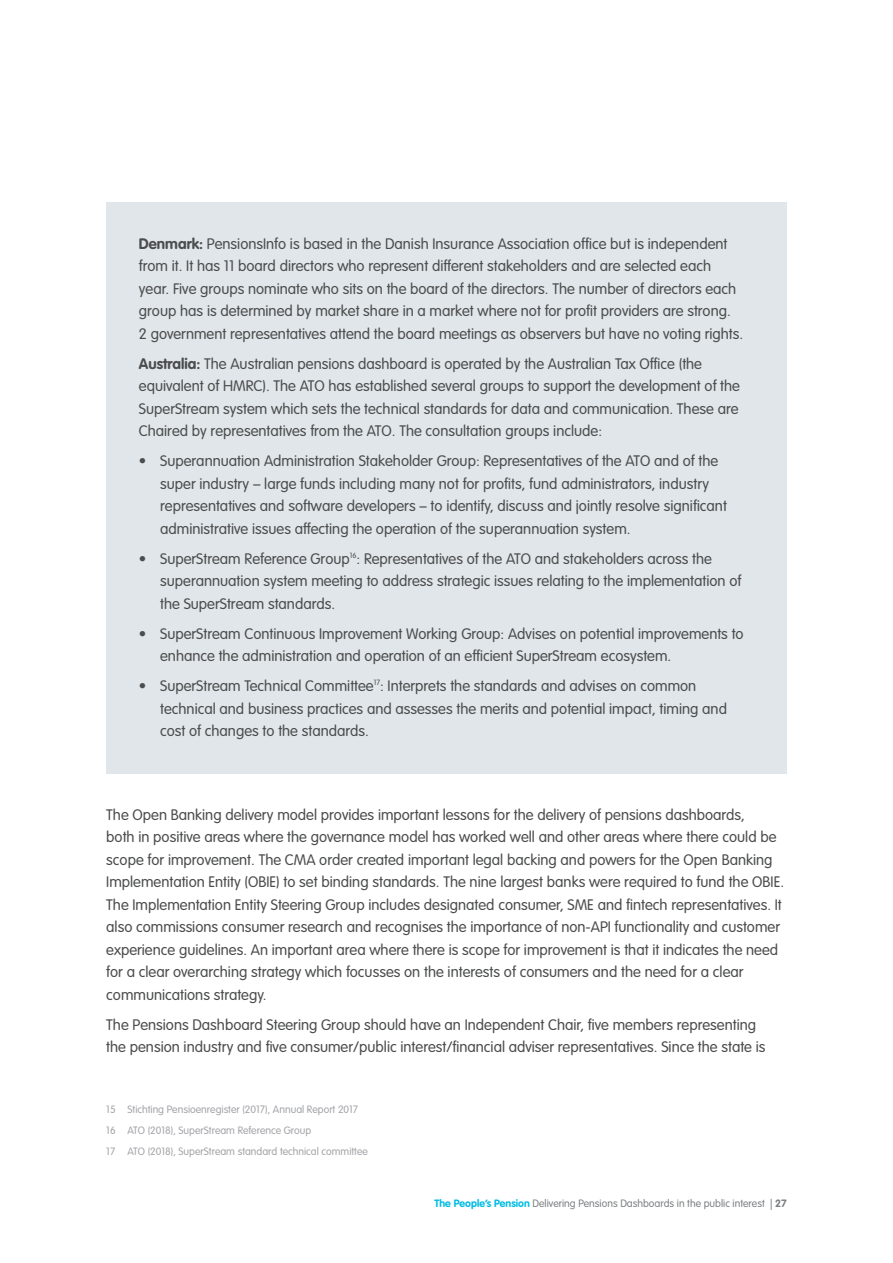
<style>
.page{position:relative;width:893px;height:1263px;background:#fff}
.page>*{position:absolute;margin:0;border:0;box-sizing:border-box;transform-origin:0 0}
.Copy{font:300 15px/22.5px "VAG Rounded Std";color:#4b4c4d}
.Bullet_Points{font:300 15px/22.5px "VAG Rounded Std";color:#4b4c4d}
.Source_Reference{font:300 10.5px "VAG Rounded Std";color:#a3a4a8}
.t1{font:300 10.5px "VAG Rounded Std";color:#7e8083}
.s1{font-weight:700}
.s2{font-weight:700;color:#02bce5}
</style>
<div class="page">
<div style="left:106px;top:202px;width:681px;height:572px;background:#e0e6ea"></div>
<p class="Copy" style="left:139px;top:233px;width:606px"><span class="s1">Denmark:</span> PensionsInfo is based in the Danish Insurance Association office but is independent from it. It has 11 board directors who represent different stakeholders and are selected each year. Five groups nominate who sits on the board of the directors. The number of directors each group has is determined by market share in a market where not for profit providers are strong.<br>2 government representatives attend the board meetings as observers but have no voting rights.</p>
<p class="Copy" style="left:139px;top:353px;width:603px"><span class="s1">Australia:</span> The Australian pensions dashboard is operated by the Australian Tax Office (the equivalent of HMRC). The ATO has established several groups to support the development of the SuperStream system which sets the technical standards for data and communication. These are Chaired by representatives from the ATO. The consultation groups include:</p>
<p class="Bullet_Points" style="left:160px;top:450px;width:568px;text-indent:-21px">• Superannuation Administration Stakeholder Group: Representatives of the ATO and of the super industry – large funds including many not for profits, fund administrators, industry representatives and software developers – to identify, discuss and jointly resolve significant administrative issues affecting the operation of the superannuation system.</p>
<p class="Bullet_Points" style="left:160px;top:548px;width:583px;text-indent:-21px">• SuperStream Reference Group<sup>16</sup>: Representatives of the ATO and stakeholders across the superannuation system meeting to address strategic issues relating to the implementation of the SuperStream standards.</p>
<p class="Bullet_Points" style="left:160px;top:623px;width:585px;text-indent:-21px">• SuperStream Continuous Improvement Working Group: Advises on potential improvements to enhance the administration and operation of an efficient SuperStream ecosystem.</p>
<p class="Bullet_Points" style="left:160px;top:675px;width:568px;text-indent:-21px">• SuperStream Technical Committee<sup>17</sup>: Interprets the standards and advises on common technical and business practices and assesses the merits and potential impact, timing and cost of changes to the standards.</p>
<p class="Copy" style="left:106px;top:803px;width:679px">The Open Banking delivery model provides important lessons for the delivery of pensions dashboards,<br>both in positive areas where the governance model has worked well and other areas where there could be scope for improvement. The CMA order created important legal backing and powers for the Open Banking Implementation Entity (OBIE) to set binding standards. The nine largest banks were required to fund the OBIE.<br>The Implementation Entity Steering Group includes designated consumer, SME and fintech representatives. It also commissions consumer research and recognises the importance of non-API functionality and customer experience guidelines. An important area where there is scope for improvement is that it indicates the need for a clear overarching strategy which focusses on the interests of consumers and the need for a clear communications strategy.</p>
<p class="Copy" style="left:106px;top:1013px;width:661px">The Pensions Dashboard Steering Group should have an Independent Chair, five members representing the pension industry and five consumer/public interest/financial adviser representatives. Since the state is</p>
<p class="Source_Reference" style="left:106px;top:1103px;width:253px">15 Stichting Pensioenregister (2017), Annual Report 2017</p>
<p class="Source_Reference" style="left:106px;top:1124px;width:207px">16 ATO (2018), SuperStream Reference Group</p>
<p class="Source_Reference" style="left:106px;top:1145px;width:263px">17 ATO (2018), SuperStream standard technical committee</p>
<p class="t1" style="left:434px;top:1197px;width:354px"><span class="s2">The People’s Pension</span> Delivering Pensions Dashboards in the public interest | <span class="s1">27</span></p>
</div>
